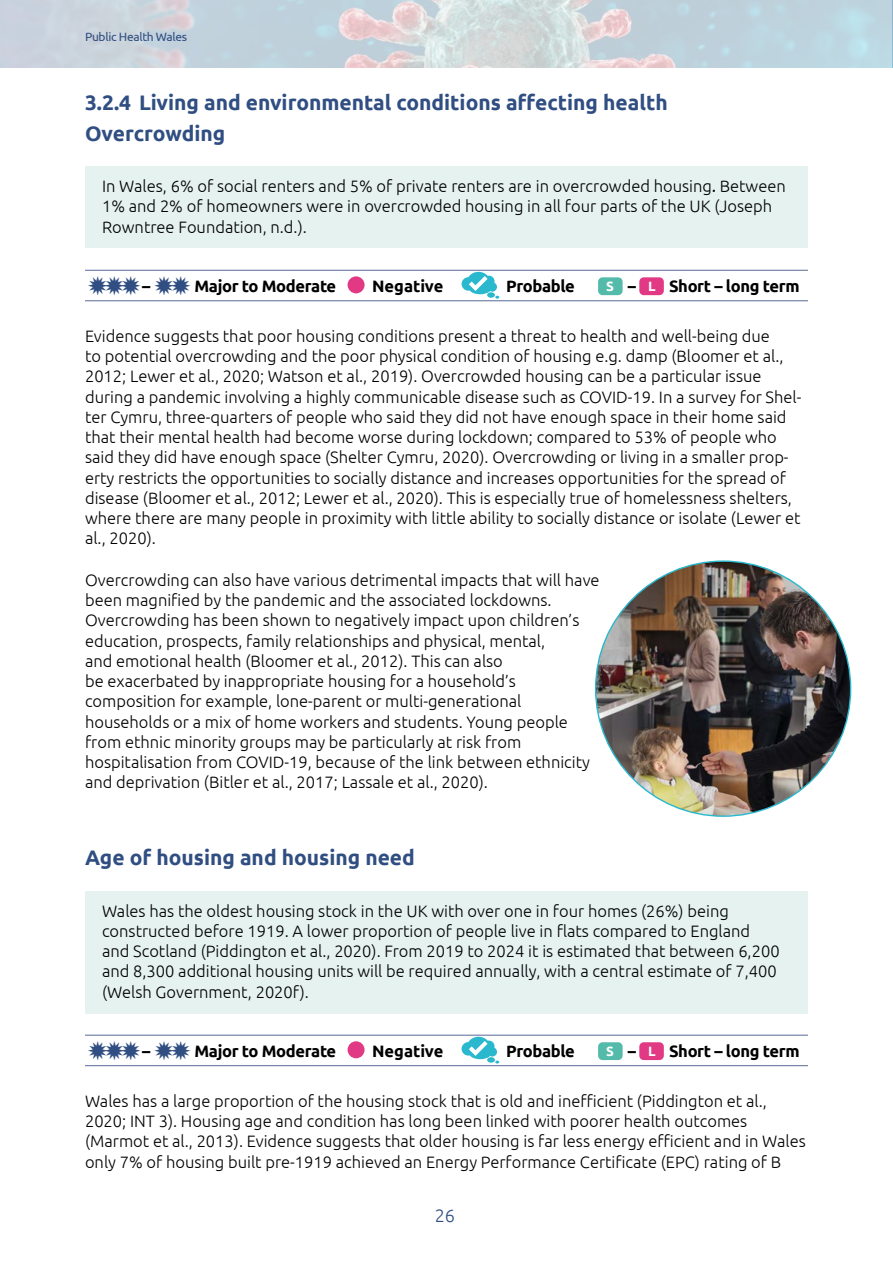
<style>
.page{position:relative;width:893px;height:1263px;background:#fff}
.page>*{position:absolute;margin:0;border:0;box-sizing:border-box;transform-origin:0 0}
.Numbered_small_heads{font:700 21px "Ubuntu";color:#304e82}
.t1{font:300 18px "Ubuntu";color:#304e82}
.Body_copy{font:300 16.5px/20.2px "Ubuntu";color:#000}
.Impact{font:300 16.5px/20.2px "Ubuntu";color:#000}
.Shaded_box{font:300 16.5px/20.2px "Ubuntu";color:#000}
.Body_copy-2{font:700 16.5px "Ubuntu";letter-spacing:-.02em;color:#000}
.Body_copy-3{font:700 16.5px "Ubuntu";color:#000}
.t2{font:700 13.35px "Ubuntu";color:#fff}
.t3{font:12px "Ubuntu";letter-spacing:-.025em;color:#304e82}
.s1{font-weight:400;font-style:italic}
.s2{color:#304e82}
</style>
<div class="page">
<img style="left:0;top:0;width:892px;height:67px">
<hr style="left:892px;top:0;width:1px;height:67px;background:#8cb8cb">
<div style="left:85px;top:167px;width:723px;height:81px;background:#e5f2f0"></div>
<hr style="left:85px;top:270px;width:723px;height:1px;background:#596a97">
<hr style="left:85px;top:300px;width:723px;height:1px;background:#596a97">
<div style="left:85px;top:891px;width:723px;height:122px;background:#e5f2f0"></div>
<hr style="left:85px;top:1035px;width:723px;height:1px;background:#596a97">
<hr style="left:85px;top:1065px;width:723px;height:1px;background:#596a97">
<div style="left:348px;top:276px;width:17px;height:17px;background:#e13983;border-radius:50%"></div>
<svg style="left:462px;top:272px;width:37px;height:27px"></svg>
<div style="left:598px;top:277px;width:25px;height:18px;background:#54bbab;border-radius:4px"></div>
<div style="left:639px;top:277px;width:25px;height:18px;background:#e13983;border-radius:4px"></div>
<div style="left:348px;top:1041px;width:17px;height:17px;background:#e13983;border-radius:50%"></div>
<svg style="left:462px;top:1037px;width:37px;height:26px"></svg>
<div style="left:598px;top:1042px;width:25px;height:18px;background:#54bbab;border-radius:4px"></div>
<div style="left:639px;top:1042px;width:25px;height:18px;background:#e13983;border-radius:4px"></div>
<img style="left:596px;top:561px;width:255px;height:255px;border-radius:127px">
<p class="t3" style="left:85px;top:30px;width:104px">Public Health Wales</p>
<p class="Numbered_small_heads" style="left:85px;top:90px;width:584px">3.2.4 Living and environmental conditions affecting health</p>
<p class="Numbered_small_heads" style="left:85px;top:121px;width:142px">Overcrowding</p>
<p class="Shaded_box" style="left:102px;top:176px;width:685px">In Wales, 6% of social renters and 5% of private renters are in overcrowded housing<span class="s1">.</span> Between<br>1% and 2% of homeowners were in overcrowded housing in all four parts of the UK (Joseph<br>Rowntree Foundation, n.d.).</p>
<p class="Body_copy-2" style="left:87px;top:276px;width:251px"><span class="s2">✹✹✹</span> – <span class="s2">✹✹</span> Major to Moderate</p>
<p class="Body_copy-3" style="left:372px;top:276px;width:73px">Negative</p>
<p class="Body_copy-2" style="left:506px;top:276px;width:70px">Probable</p>
<p class="t2" style="left:606px;top:277px;width:9px">S</p>
<p class="Body_copy-2" style="left:628px;top:276px;width:10px">–</p>
<p class="t2" style="left:648px;top:277px;width:9px">L</p>
<p class="Body_copy-2" style="left:669px;top:276px;width:132px">Short – long term</p>
<p class="Impact" style="left:85px;top:325px;width:718px">Evidence suggests that poor housing conditions present a threat to health and well-being due<br>to potential overcrowding and the poor physical condition of housing e.g. damp (Bloomer et al., 2012; Lewer et al., 2020; Watson et al., 2019). Overcrowded housing can be a particular issue during a pandemic involving a highly communicable disease such as COVID-19. In a survey for Shel&shy;ter Cymru, three-quarters of people who said they did not have enough space in their home said that their mental health had become worse during lockdown; compared to 53% of people who said they did have enough space (Shelter Cymru, 2020). Overcrowding or living in a smaller prop&shy;erty restricts the opportunities to socially distance and increases opportunities for the spread of disease (Bloomer et al., 2012; Lewer et al., 2020). This is especially true of homelessness shelters, where there are many people in proximity with little ability to socially distance or isolate (Lewer et al., 2020).</p>
<p class="Body_copy" style="left:85px;top:569px;width:516px">Overcrowding can also have various detrimental impacts that will have been magnified by the pandemic and the associated lockdowns.<br>Overcrowding has been shown to negatively impact upon children’s education, prospects, family relationships and physical, mental,<br>and emotional health (Bloomer et al., 2012). This can also<br>be exacerbated by inappropriate housing for a household’s composition for example, lone-parent or multi-generational households or a mix of home workers and students. Young people from ethnic minority groups may be particularly at risk from hospitalisation from COVID-19, because of the link between ethnicity and deprivation (Bitler et al., 2017; Lassale et al., 2020).</p>
<p class="Numbered_small_heads" style="left:85px;top:845px;width:331px">Age of housing and housing need</p>
<p class="Shaded_box" style="left:102px;top:900px;width:679px">Wales has the oldest housing stock in the UK with over one in four homes (26%) being constructed before 1919. A lower proportion of people live in flats compared to England and Scotland (Piddington et al., 2020). From 2019 to 2024 it is estimated that between 6,200 and 8,300 additional housing units will be required annually, with a central estimate of 7,400 (Welsh Government, 2020f).</p>
<p class="Body_copy-2" style="left:87px;top:1041px;width:251px"><span class="s2">✹✹✹</span> – <span class="s2">✹✹</span> Major to Moderate</p>
<p class="Body_copy-3" style="left:372px;top:1041px;width:73px">Negative</p>
<p class="Body_copy-2" style="left:506px;top:1041px;width:70px">Probable</p>
<p class="t2" style="left:606px;top:1042px;width:9px">S</p>
<p class="Body_copy-2" style="left:628px;top:1041px;width:10px">–</p>
<p class="t2" style="left:648px;top:1042px;width:9px">L</p>
<p class="Body_copy-2" style="left:669px;top:1041px;width:132px">Short – long term</p>
<p class="Body_copy" style="left:85px;top:1090px;width:722px">Wales has a large proportion of the housing stock that is old and inefficient (Piddington et al., 2020; INT 3). Housing age and condition has long been linked with poorer health outcomes (Marmot et al., 2013). Evidence suggests that older housing is far less energy efficient and in Wales only 7% of housing built pre-1919 achieved an Energy Performance Certificate (EPC) rating of B</p>
<p class="t1" style="left:435px;top:1205px;width:22px">26</p>
</div>
